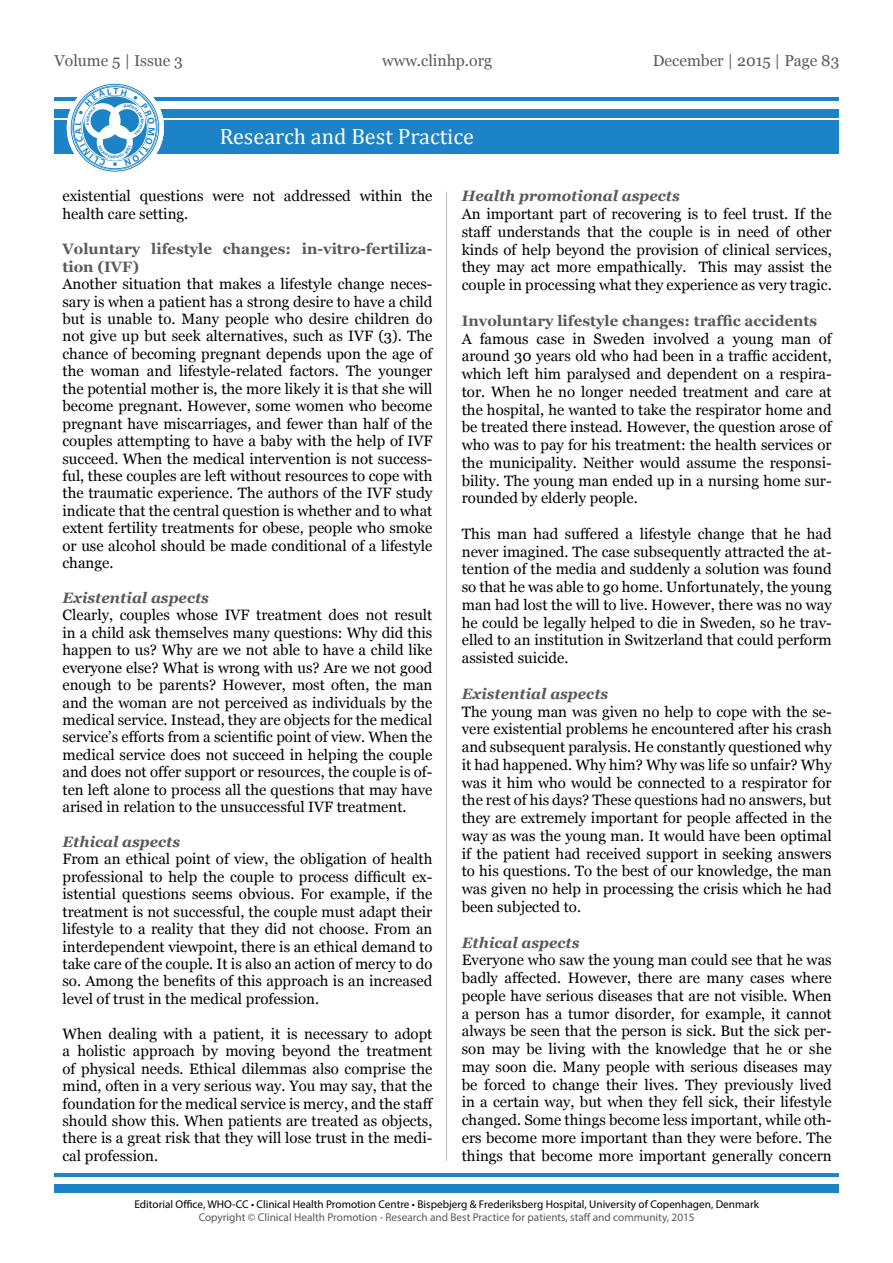
<style>
.page{position:relative;width:893px;height:1263px;background:#fff}
.page>*{position:absolute;margin:0;border:0;box-sizing:border-box;transform-origin:0 0}
.t1{font:22.2px "Cambria";color:#fff}
.t2{font:15.75px "Georgia";color:#58595b}
.t3{font:15px/17.7px "Georgia";color:#000;text-align:justify}
.t4{font:700 15px/17.4px "Georgia";color:#58595b}
.t5{font:italic 700 15px "Georgia";color:#58595b}
.t6{font:11.25px "Myriad Pro";color:#000}
.t7{font:11.25px "Myriad Pro";color:#58595b}
</style>
<div class="page">
<div style="left:54px;top:1184px;width:785px;height:8px;background:#1c83c6"></div>
<hr style="left:54px;top:1173px;width:785px;height:3px;background:#1c83c6">
<div style="left:54px;top:120px;width:785px;height:34px;background:#1c83c6"></div>
<div style="left:54px;top:109px;width:785px;height:8px;background:#1c83c6"></div>
<hr style="left:54px;top:98px;width:785px;height:3px;background:#1c83c6">
<svg style="left:67px;top:79px;width:97px;height:97px"></svg>
<hr style="left:446px;top:192px;width:1px;height:969px;background:#bcbec0">
<svg style="left:75px;top:88px;width:80px;height:78px"></svg>
<p class="t2" style="left:54px;top:51px;width:130px">Volume 5 | Issue 3</p>
<p class="t2" style="left:382px;top:51px;width:112px">www.clinhp.org</p>
<h1 class="t1" style="left:220px;top:124px;width:256px">Research and Best Practice</h1>
<p class="t2" style="left:653px;top:51px;width:188px">December | 2015 | Page 83</p>
<p class="t3" style="left:63px;top:188px;width:371px">existential questions were not addressed within the health care setting.</p>
<p class="t4" style="left:63px;top:240px;width:371px">Voluntary lifestyle changes: in-vitro-fertiliza&shy;tion (IVF)</p>
<p class="t3" style="left:63px;top:276px;width:371px">Another situation that makes a lifestyle change neces&shy;sary is when a patient has a strong desire to have a child but is unable to. Many people who desire children do not give up but seek alternatives, such as IVF (3). The chance of becoming pregnant depends upon the age of the woman and lifestyle-related factors. The younger the potential mother is, the more likely it is that she will become pregnant. However, some women who become pregnant have miscarriages, and fewer than half of the couples attempting to have a baby with the help of IVF succeed. When the medical intervention is not success&shy;ful, these couples are left without resources to cope with the traumatic experience. The authors of the IVF study indicate that the central question is whether and to what extent fertility treatments for obese, people who smoke or use alcohol should be made conditional of a lifestyle change.</p>
<p class="t5" style="left:63px;top:588px;width:148px">Existential aspects</p>
<p class="t3" style="left:63px;top:607px;width:371px">Clearly, couples whose IVF treatment does not result in a child ask themselves many questions: Why did this happen to us? Why are we not able to have a child like everyone else? What is wrong with us? Are we not good enough to be parents? However, most often, the man and the woman are not perceived as individuals by the medical service. Instead, they are objects for the medical service’s efforts from a scientific point of view. When the medical service does not succeed in helping the couple and does not offer support or resources, the couple is of&shy;ten left alone to process all the questions that may have arised in relation to the unsuccessful IVF treatment.</p>
<p class="t5" style="left:63px;top:832px;width:119px">Ethical aspects</p>
<p class="t3" style="left:63px;top:851px;width:371px">From an ethical point of view, the obligation of health professional to help the couple to process difficult ex&shy;istential questions seems obvious. For example, if the treatment is not successful, the couple must adapt their lifestyle to a reality that they did not choose. From an interdependent viewpoint, there is an ethical demand to take care of the couple. It is also an action of mercy to do so. Among the benefits of this approach is an increased level of trust in the medical profession.</p>
<p class="t3" style="left:63px;top:1025px;width:371px">When dealing with a patient, it is necessary to adopt a holistic approach by moving beyond the treatment of physical needs. Ethical dilemmas also comprise the mind, often in a very serious way. You may say, that the foundation for the medical service is mercy, and the staff should show this. When patients are treated as objects, there is a great risk that they will lose trust in the medi&shy;cal profession.</p>
<p class="t5" style="left:462px;top:186px;width:220px">Health promotional aspects</p>
<p class="t3" style="left:462px;top:205px;width:371px">An important part of recovering is to feel trust. If the staff understands that the couple is in need of other kinds of help beyond the provision of clinical services, they may act more empathically. This may assist the couple in processing what they experience as very tragic.</p>
<p class="t4" style="left:462px;top:312px;width:357px">Involuntary lifestyle changes: traffic accidents</p>
<p class="t3" style="left:462px;top:330px;width:371px">A famous case in Sweden involved a young man of around 30 years old who had been in a traffic accident, which left him paralysed and dependent on a respira&shy;tor. When he no longer needed treatment and care at the hospital, he wanted to take the respirator home and be treated there instead. However, the question arose of who was to pay for his treatment: the health services or the municipality. Neither would assume the responsi&shy;bility. The young man ended up in a nursing home sur&shy;rounded by elderly people.</p>
<p class="t3" style="left:462px;top:525px;width:371px">This man had suffered a lifestyle change that he had never imagined. The case subsequently attracted the at&shy;tention of the media and suddenly a solution was found so that he was able to go home. Unfortunately, the young man had lost the will to live. However, there was no way he could be legally helped to die in Sweden, so he trav&shy;elled to an institution in Switzerland that could perform assisted suicide.</p>
<p class="t5" style="left:462px;top:684px;width:148px">Existential aspects</p>
<p class="t3" style="left:462px;top:703px;width:371px">The young man was given no help to cope with the se&shy;vere existential problems he encountered after his crash and subsequent paralysis. He constantly questioned why it had happened. Why him? Why was life so unfair? Why was it him who would be connected to a respirator for the rest of his days? These questions had no answers, but they are extremely important for people affected in the way as was the young man. It would have been optimal if the patient had received support in seeking answers to his questions. To the best of our knowledge, the man was given no help in processing the crisis which he had been subjected to.</p>
<p class="t5" style="left:462px;top:933px;width:119px">Ethical aspects</p>
<p class="t3" style="left:462px;top:952px;width:371px">Everyone who saw the young man could see that he was badly affected. However, there are many cases where people have serious diseases that are not visible. When a person has a tumor disorder, for example, it cannot always be seen that the person is sick. But the sick per&shy;son may be living with the knowledge that he or she may soon die. Many people with serious diseases may be forced to change their lives. They previously lived in a certain way, but when they fell sick, their lifestyle changed. Some things become less important, while oth&shy;ers become more important than they were before. The things that become more important generally concern</p>
<p class="t6" style="left:134px;top:1197px;width:626px">Editorial Office, WHO-CC • Clinical Health Promotion Centre • Bispebjerg &amp; Frederiksberg Hospital, University of Copenhagen, Denmark</p>
<p class="t7" style="left:199px;top:1210px;width:497px">Copyright © Clinical Health Promotion - Research and Best Practice for patients, staff and community, 2015</p>
</div>
